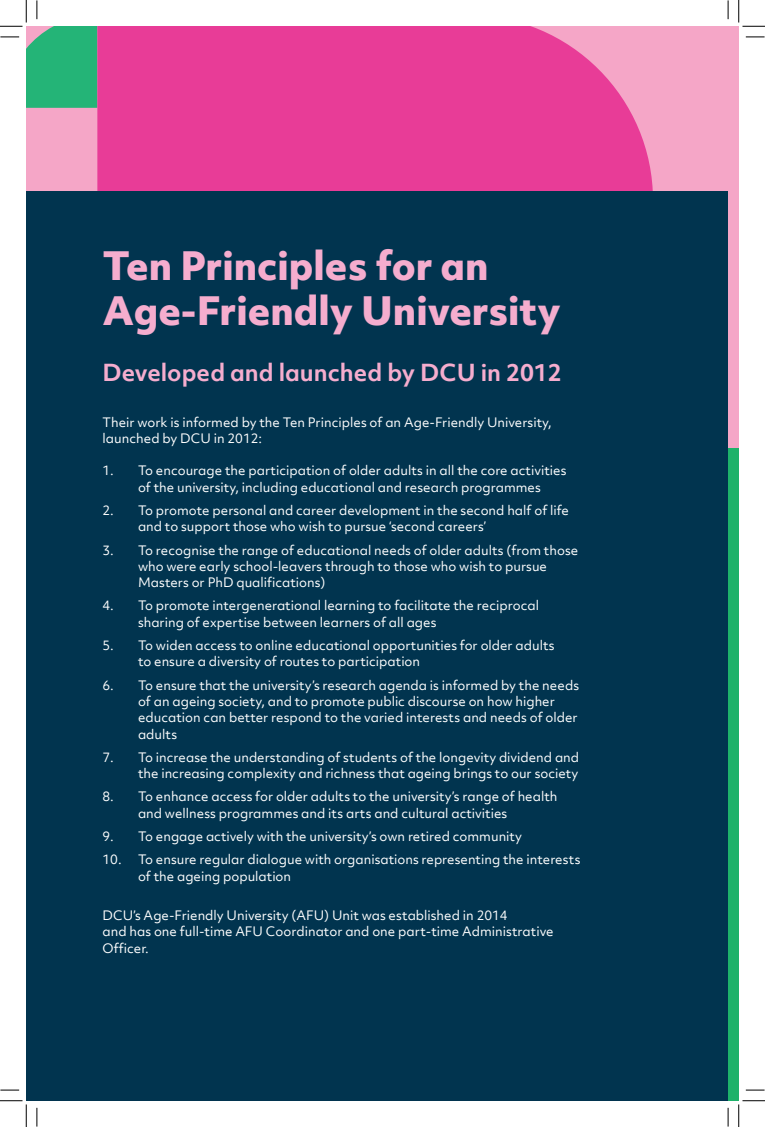
<style>
.page{position:relative;width:765px;height:1127px;background:#fff}
.page>*{position:absolute;margin:0;border:0;box-sizing:border-box;transform-origin:0 0}
.t1{font:800 37.5px/45px "Objektiv Mk 2";color:#f5adce}
.t2{font:700 22.5px "Objektiv Mk 2";color:#f5adce}
.t3{font:12.5px/16.2px "Objektiv Mk 2";color:#fff}
</style>
<div class="page">
<div style="left:26px;top:26px;width:712px;height:1074px;background:#f5a6c7"></div>
<div style="left:97px;top:26px;width:556px;height:165px;background:#e83c97"></div>
<div style="left:26px;top:191px;width:703px;height:909px;background:#01344f"></div>
<svg style="left:746px;top:36px;width:18px;height:2px"></svg>
<svg style="left:0;top:1089px;width:19px;height:1px"></svg>
<svg style="left:36px;top:1107px;width:2px;height:19px"></svg>
<svg style="left:727px;top:0;width:2px;height:19px"></svg>
<svg style="left:0;top:0;width:97px;height:108px"></svg>
<svg style="left:0;top:1100px;width:27px;height:26px"></svg>
<svg style="left:738px;top:0;width:27px;height:27px"></svg>
<svg style="left:653px;top:183px;width:112px;height:943px"></svg>
<h1 class="t1" style="left:103px;top:242px;width:459px">Ten Principles for an<br>Age-Friendly University</h1>
<h2 class="t2" style="left:103px;top:356px;width:461px">Developed and launched by DCU in 2012</h2>
<p class="t3" style="left:103px;top:413px;width:451px">Their work is informed by the Ten Principles of an Age-Friendly University, launched by DCU in 2012:</p>
<p class="t3" style="left:138px;top:462px;width:430px;text-indent:-35px">1. To encourage the participation of older adults in all the core activities of the university, including educational and research programmes</p>
<p class="t3" style="left:138px;top:502px;width:432px;text-indent:-35px">2. To promote personal and career development in the second half of life and to support those who wish to pursue ‘second careers’</p>
<p class="t3" style="left:138px;top:541px;width:442px;text-indent:-35px">3. To recognise the range of educational needs of older adults (from those who were early school-leavers through to those who wish to pursue<br>Masters or PhD qualifications)</p>
<p class="t3" style="left:138px;top:597px;width:402px;text-indent:-35px">4. To promote intergenerational learning to facilitate the reciprocal sharing of expertise between learners of all ages</p>
<p class="t3" style="left:138px;top:637px;width:418px;text-indent:-35px">5. To widen access to online educational opportunities for older adults to ensure a diversity of routes to participation</p>
<p class="t3" style="left:138px;top:676px;width:442px;text-indent:-35px">6. To ensure that the university’s research agenda is informed by the needs of an ageing society, and to promote public discourse on how higher education can better respond to the varied interests and needs of older adults</p>
<p class="t3" style="left:103px;top:748px;width:478px;text-align:right">7. To increase the understanding of students of the longevity dividend and the increasing complexity and richness that ageing brings to our society</p>
<p class="t3" style="left:138px;top:788px;width:421px;text-indent:-35px">8. To enhance access for older adults to the university’s range of health and wellness programmes and its arts and cultural activities</p>
<p class="t3" style="left:103px;top:828px;width:421px">9. To engage actively with the university’s own retired community</p>
<p class="t3" style="left:138px;top:851px;width:444px;text-indent:-35px">10. To ensure regular dialogue with organisations representing the interests of the ageing population</p>
<p class="t3" style="left:103px;top:906px;width:452px">DCU’s Age-Friendly University (AFU) Unit was established in 2014<br>and has one full-time AFU Coordinator and one part-time Administrative<br>Officer.</p>
</div>
